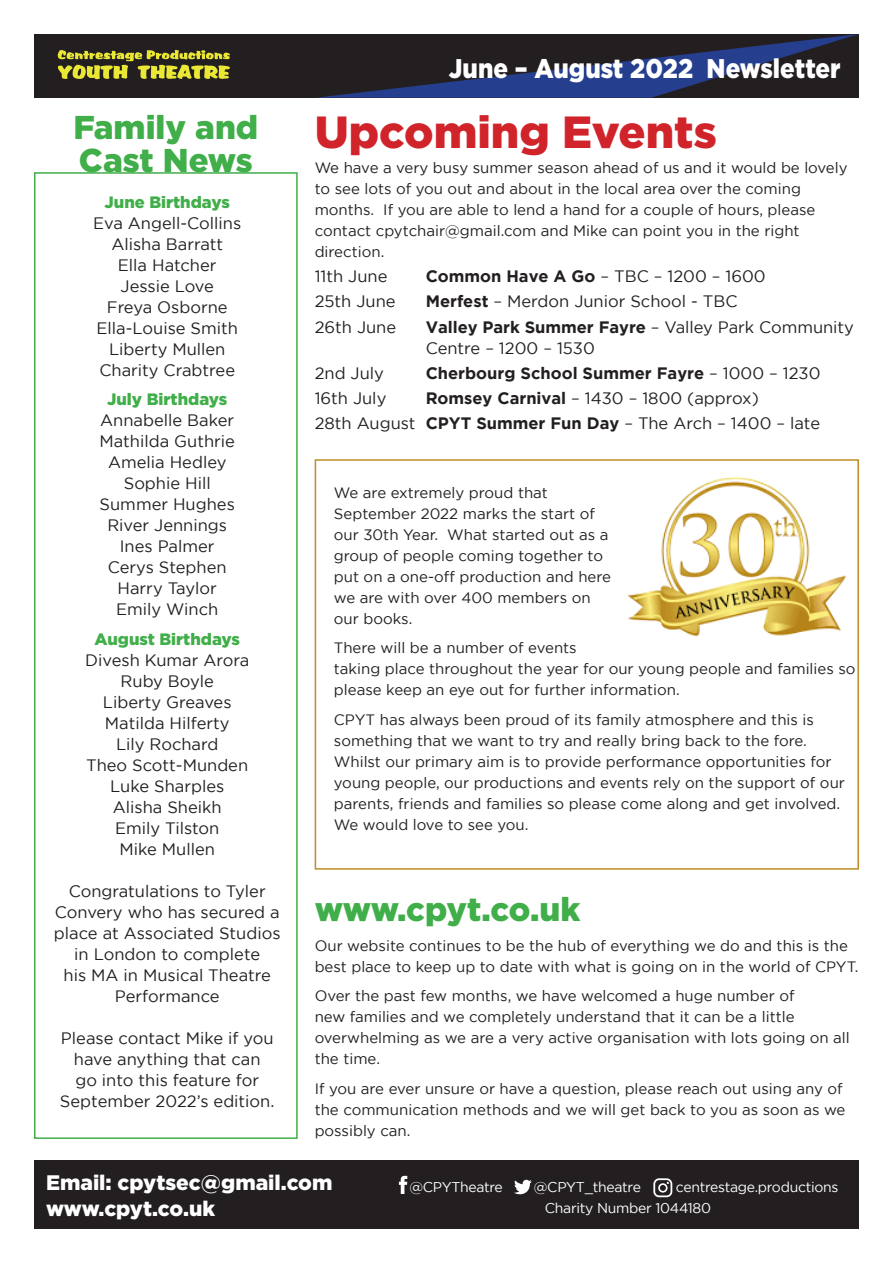
<style>
.page{position:relative;width:893px;height:1263px;background:#fff}
.page>*{position:absolute;margin:0;border:0;box-sizing:border-box;transform-origin:0 0}
.t1{font:900 45px "Gotham";color:#d1232a}
.t2{font:900 33px/33px "Gotham";color:#40ae49}
.t3{font:900 27px "Gotham";color:#fff;scale:.9 1}
.t4{font:900 21px "Gotham";color:#fff}
.t5{font:16.5px/21px "Gotham";color:#231f20;text-align:center}
.t6{font:900 16.5px "Gotham";color:#40ae49}
.t7{font:700 16.5px "Gotham";color:#231f20}
.t8{font:15px/21px "Gotham";color:#231f20}
.t9{font:14.1px "Gotham";letter-spacing:-.02em;color:#fff}
.s1{font-weight:700}
.s2{font-weight:400}
</style>
<div class="page">
<div style="left:315px;top:459px;width:544px;height:411px;border:2px solid #be8f23"></div>
<div style="left:34px;top:172px;width:264px;height:967px;border:2px solid #40ae49"></div>
<div style="left:34px;top:34px;width:825px;height:64px;background:#231f20"></div>
<svg style="left:316px;top:34px;width:542px;height:64px"></svg>
<svg style="left:58px;top:50px;width:172px;height:29px"></svg>
<div style="left:34px;top:1161px;width:825px;height:68px;background:#231f20"></div>
<svg style="left:399px;top:1176px;width:8px;height:18px"></svg>
<svg style="left:514px;top:1180px;width:18px;height:15px"></svg>
<svg style="left:653px;top:1178px;width:19px;height:19px"></svg>
<img style="left:627px;top:477px;width:219px;height:160px">
<p class="t2" style="left:73px;top:110px;width:186px">Family and<br>Cast News</p>
<p class="t6" style="left:105px;top:192px;width:127px">June Birthdays</p>
<p class="t5" style="left:93px;top:212px;width:150px">Eva Angell-Collins</p>
<p class="t5" style="left:111px;top:233px;width:113px">Alisha Barratt</p>
<p class="t5" style="left:118px;top:254px;width:100px">Ella Hatcher</p>
<p class="t5" style="left:121px;top:275px;width:95px">Jessie Love</p>
<p class="t5" style="left:107px;top:296px;width:122px">Freya Osborne</p>
<p class="t5" style="left:96px;top:317px;width:143px">Ella-Louise Smith</p>
<p class="t5" style="left:109px;top:338px;width:118px">Liberty Mullen</p>
<p class="t5" style="left:99px;top:359px;width:137px">Charity Crabtree</p>
<p class="t6" style="left:107px;top:390px;width:122px">July Birthdays</p>
<p class="t5" style="left:100px;top:410px;width:135px">Annabelle Baker</p>
<p class="t5" style="left:99px;top:431px;width:137px">Mathilda Guthrie</p>
<p class="t5" style="left:108px;top:452px;width:120px">Amelia Hedley</p>
<p class="t5" style="left:124px;top:473px;width:88px">Sophie Hill</p>
<p class="t5" style="left:100px;top:494px;width:137px">Summer Hughes</p>
<p class="t5" style="left:107px;top:515px;width:121px">River Jennings</p>
<p class="t5" style="left:120px;top:536px;width:96px">Ines Palmer</p>
<p class="t5" style="left:108px;top:557px;width:120px">Cerys Stephen</p>
<p class="t5" style="left:118px;top:578px;width:101px">Harry Taylor</p>
<p class="t5" style="left:116px;top:599px;width:104px">Emily Winch</p>
<p class="t6" style="left:94px;top:629px;width:147px">August Birthdays</p>
<p class="t5" style="left:85px;top:649px;width:165px">Divesh Kumar Arora</p>
<p class="t5" style="left:121px;top:670px;width:95px">Ruby Boyle</p>
<p class="t5" style="left:103px;top:691px;width:130px">Liberty Greaves</p>
<p class="t5" style="left:105px;top:712px;width:126px">Matilda Hilferty</p>
<p class="t5" style="left:116px;top:733px;width:104px">Lily Rochard</p>
<p class="t5" style="left:86px;top:754px;width:163px">Theo Scott-Munden</p>
<p class="t5" style="left:110px;top:775px;width:116px">Luke Sharples</p>
<p class="t5" style="left:113px;top:796px;width:110px">Alisha Sheikh</p>
<p class="t5" style="left:115px;top:817px;width:106px">Emily Tilston</p>
<p class="t5" style="left:120px;top:838px;width:97px">Mike Mullen</p>
<p class="t5" style="left:54px;top:880px;width:228px">Congratulations to Tyler<br>Convery who has secured a place at Associated Studios in London to complete<br>his MA in Musical Theatre<br>Performance</p>
<p class="t5" style="left:60px;top:1027px;width:216px">Please contact Mike if you have anything that can<br>go into this feature for<br>September 2022’s edition.</p>
<p class="t3" style="left:449px;top:52px;width:437px">June – August 2022 Newsletter</p>
<p class="t1" style="left:315px;top:106px;width:404px">Upcoming Events</p>
<p class="t8" style="left:315px;top:157px;width:534px">We have a very busy summer season ahead of us and it would be lovely to see lots of you out and about in the local area over the coming months. If you are able to lend a hand for a couple of hours, please contact cpytchair@gmail.com and Mike can point you in the right direction.</p>
<p class="t5" style="left:315px;top:266px;width:74px">11th June</p>
<p class="t5" style="left:426px;top:266px;width:341px"><span class="s1">Common Have A Go</span> – TBC – 1200 – 1600</p>
<p class="t5" style="left:315px;top:291px;width:82px">25th June</p>
<p class="t5" style="left:426px;top:291px;width:313px"><span class="s1">Merfest</span> – Merdon Junior School - TBC</p>
<p class="t5" style="left:315px;top:316px;width:83px">26th June</p>
<p class="t5" style="left:426px;top:316px;width:430px;text-align:left"><span class="s1">Valley Park Summer Fayre</span> – Valley Park Community<br>Centre – 1200 – 1530</p>
<p class="t5" style="left:315px;top:362px;width:71px">2nd July</p>
<p class="t7" style="left:426px;top:364px;width:396px">Cherbourg School Summer Fayre <span class="s2">– 1000 – 1230</span></p>
<p class="t5" style="left:315px;top:388px;width:73px">16th July</p>
<p class="t5" style="left:426px;top:388px;width:335px"><span class="s1">Romsey Carnival</span> – 1430 – 1800 (approx)</p>
<p class="t5" style="left:315px;top:413px;width:507px">28th August <span class="s1">CPYT Summer Fun Day</span> – The Arch – 1400 – late</p>
<p class="t8" style="left:334px;top:482px;width:279px">We are extremely proud that<br>September 2022 marks the start of our 30th Year. What started out as a group of people coming together to put on a one-off production and here we are with over 400 members on our books.</p>
<p class="t8" style="left:334px;top:637px;width:523px">There will be a number of events<br>taking place throughout the year for our young people and families so please keep an eye out for further information.</p>
<p class="t8" style="left:334px;top:709px;width:513px">CPYT has always been proud of its family atmosphere and this is something that we want to try and really bring back to the fore.<br>Whilst our primary aim is to provide performance opportunities for young people, our productions and events rely on the support of our parents, friends and families so please come along and get involved.<br>We would love to see you.</p>
<p class="t2" style="left:315px;top:892px;width:267px">www.cpyt.co.uk</p>
<p class="t8" style="left:315px;top:935px;width:545px">Our website continues to be the hub of everything we do and this is the best place to keep up to date with what is going on in the world of CPYT.</p>
<p class="t8" style="left:315px;top:985px;width:537px">Over the past few months, we have welcomed a huge number of<br>new families and we completely understand that it can be a little overwhelming as we are a very active organisation with lots going on all the time.</p>
<p class="t8" style="left:315px;top:1078px;width:532px">If you are ever unsure or have a question, please reach out using any of the communication methods and we will get back to you as soon as we possibly can.</p>
<p class="t4" style="left:46px;top:1170px;width:288px">Email: cpytsec@gmail.com</p>
<p class="t4" style="left:46px;top:1196px;width:171px">www.cpyt.co.uk</p>
<p class="t9" style="left:409px;top:1179px;width:95px">@CPYTheatre</p>
<p class="t9" style="left:534px;top:1179px;width:109px">@CPYT_theatre</p>
<p class="t9" style="left:676px;top:1179px;width:164px">centrestage.productions</p>
<p class="t9" style="left:545px;top:1200px;width:168px">Charity Number 1044180</p>
</div>
